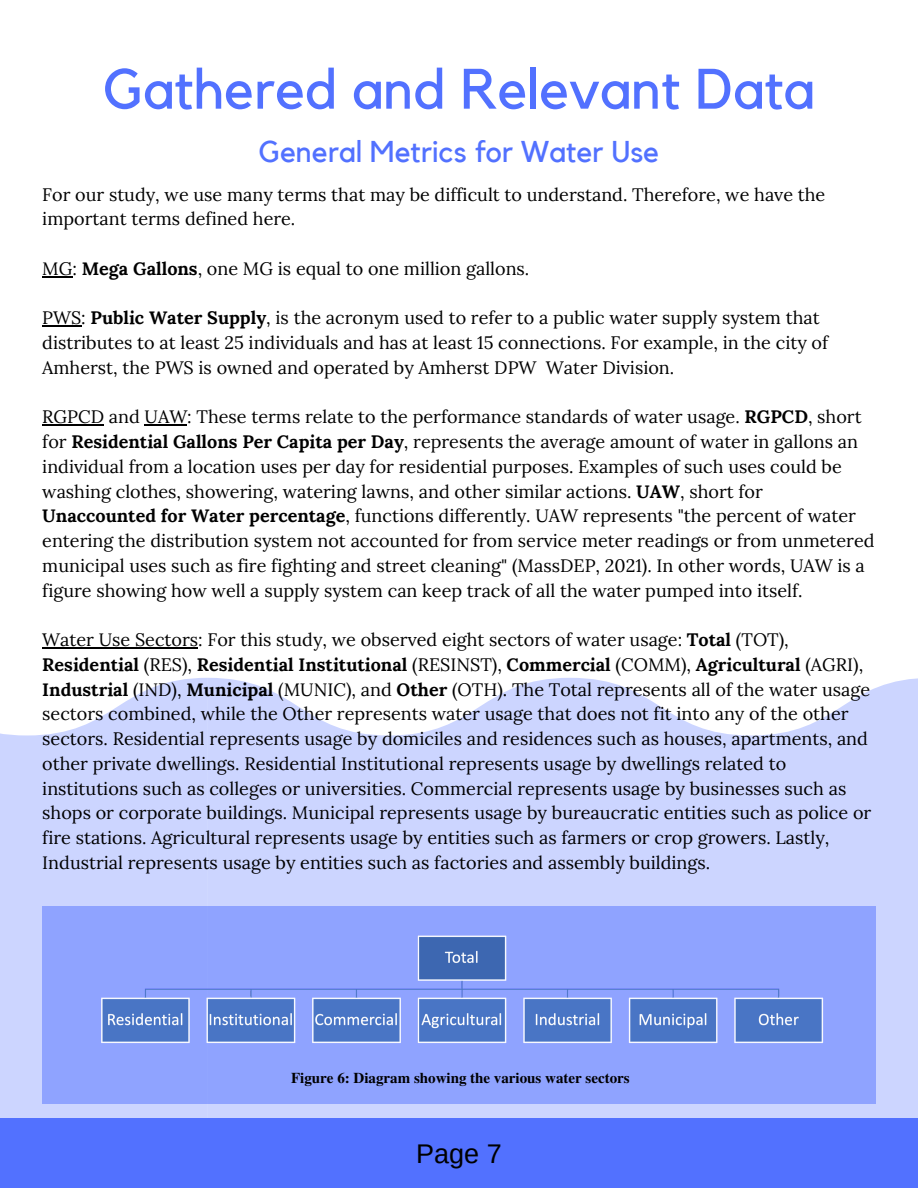
<style>
.page{position:relative;width:918px;height:1188px;background:#fff}
.page>*{position:absolute;margin:0;border:0;box-sizing:border-box;transform-origin:0 0}
.t1{font:56.25px "Kollektif";color:#5271ff}
.t2{font:30px "Kollektif";color:#5271ff}
.t3{font:27px "Arimo";color:#000}
.t4{font:18px/24.8px "Lora";color:#000}
.t5{font:700 15px "Te X Gyre Termes";color:#000}
.s1{font-weight:700}
</style>
<div class="page">
<svg style="left:0;top:678px;width:208px;height:441px;background:#d1d9ff"></svg>
<svg style="left:208px;top:678px;width:710px;height:441px;background:#d1d9ff"></svg>
<div style="left:0;top:1119px;width:918px;height:69px;background:#5271ff"></div>
<hr style="left:42px;top:276px;width:31px;height:1px;background:#000">
<hr style="left:42px;top:326px;width:39px;height:1px;background:#000">
<hr style="left:42px;top:425px;width:62px;height:1px;background:#000">
<hr style="left:145px;top:425px;width:42px;height:1px;background:#000">
<hr style="left:42px;top:647px;width:156px;height:1px;background:#000">
<div style="left:42px;top:906px;width:834px;height:198px;background:#8fa3ff"></div>
<img style="left:97px;top:893px;width:727px;height:150px">
<h1 class="t1" style="left:103px;top:63px;width:713px">Gathered and Relevant Data</h1>
<h2 class="t2" style="left:259px;top:138px;width:402px">General Metrics for Water Use</h2>
<p class="t4" style="left:42px;top:182px;width:785px">For our study, we use many terms that may be difficult to understand. Therefore, we have the important terms defined here.</p>
<p class="t4" style="left:42px;top:256px;width:489px">MG: <span class="s1">Mega Gallons</span>, one MG is equal to one million gallons.</p>
<p class="t4" style="left:42px;top:305px;width:787px">PWS: <span class="s1">Public Water Supply</span>, is the acronym used to refer to a public water supply system that distributes to at least 25 individuals and has at least 15 connections. For example, in the city of<br>Amherst, the PWS is owned and operated by Amherst DPW Water Division.</p>
<p class="t4" style="left:42px;top:404px;width:834px">RGPCD and UAW: These terms relate to the performance standards of water usage. <span class="s1">RGPCD</span>, short for <span class="s1">Residential Gallons Per Capita per Day</span>, represents the average amount of water in gallons an individual from a location uses per day for residential purposes. Examples of such uses could be washing clothes, showering, watering lawns, and other similar actions. <span class="s1">UAW</span>, short for <span class="s1">Unaccounted for Water percentage</span>, functions differently. UAW represents "the percent of water entering the distribution system not accounted for from service meter readings or from unmetered municipal uses such as fire fighting and street cleaning" (MassDEP, 2021). In other words, UAW is a figure showing how well a supply system can keep track of all the water pumped into itself.</p>
<p class="t4" style="left:42px;top:627px;width:831px">Water Use Sectors: For this study, we observed eight sectors of water usage: <span class="s1">Total</span> (TOT), <span class="s1">Residential</span> (RES), <span class="s1">Residential Institutional</span> (RESINST), <span class="s1">Commercial</span> (COMM), <span class="s1">Agricultural</span> (AGRI), <span class="s1">Industrial</span> (IND), <span class="s1">Municipal</span> (MUNIC), and <span class="s1">Other</span> (OTH). The Total represents all of the water usage sectors combined, while the Other represents water usage that does not fit into any of the other sectors. Residential represents usage by domiciles and residences such as houses, apartments, and other private dwellings. Residential Institutional represents usage by dwellings related to institutions such as colleges or universities. Commercial represents usage by businesses such as shops or corporate buildings. Municipal represents usage by bureaucratic entities such as police or fire stations. Agricultural represents usage by entities such as farmers or crop growers. Lastly, Industrial represents usage by entities such as factories and assembly buildings.</p>
<p class="t5" style="left:291px;top:1067px;width:340px">Figure 6: Diagram showing the various water sectors</p>
<h3 class="t3" style="left:416px;top:1138px;width:87px">Page 7</h3>
</div>
